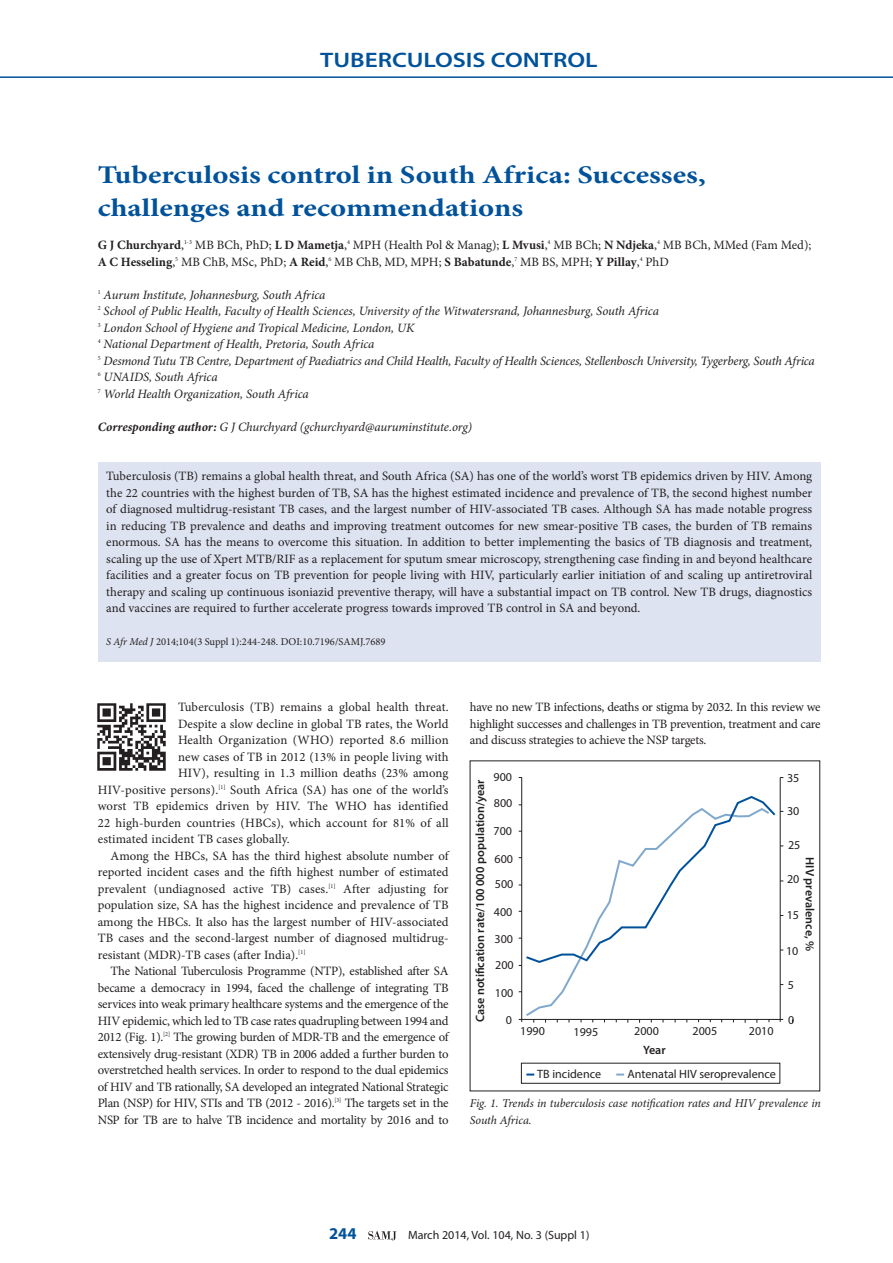
<style>
.page{position:relative;width:893px;height:1263px;background:#fff}
.page>*{position:absolute;margin:0;border:0;box-sizing:border-box;transform-origin:0 0}
.A_HEAD{font:700 25.5px/33px "Minion Pro";color:#01529a;scale:1.2 1}
.t1{font:600 21px "Myriad Pro";color:#01529a;scale:1.2 1}
.t2{font:700 16.5px "Myriad Pro";color:#01529a}
.BODY_TEXT_1ST_PARAGR{font:12.75px/16.5px "Minion Pro";letter-spacing:.01em;color:#231f20;text-align:justify}
.BODY_TEXT_INDENT{font:12.75px/16.5px "Minion Pro";letter-spacing:-.02em;color:#231f20;text-align:justify}
.AUTHORS_DETAILS{font:italic 12.75px "Minion Pro";letter-spacing:-.01em;color:#231f20}
.AUTHORS_NAME_UNDER_A{font:12.75px/16.5px "Minion Pro";color:#231f20}
.CORRESPONDING_AUTHOR{font:italic 12.75px "Minion Pro";letter-spacing:-.015em;color:#231f20}
.t3{font:12px "Myriad Pro";color:#231f20}
.CAPTIONS{font:italic 12px/16.5px "Minion Pro";letter-spacing:-.005em;color:#231f20}
.t4{font:600 12px "Myriad Pro";color:#231f20}
.S_AFR_MED{font:10.5px "Minion Pro";color:#231f20}
.s1{font-weight:700}
.s2{font-style:italic}
</style>
<div class="page">
<hr style="left:0;top:76px;width:893px;height:2px;background:#01529a">
<svg style="left:368px;top:1231px;width:29px;height:9px"></svg>
<div style="left:98px;top:462px;width:723px;height:200px;background:#dde3f0"></div>
<img style="left:98px;top:703px;width:67px;height:67px">
<hr style="left:521px;top:777px;width:1px;height:245px;background:#231f20">
<hr style="left:519px;top:1019px;width:264px;height:1px;background:#231f20">
<hr style="left:780px;top:777px;width:1px;height:245px;background:#231f20">
<svg style="left:519px;top:795px;width:264px;height:171px"></svg>
<svg style="left:526px;top:1073px;width:8px;height:2px"></svg>
<svg style="left:616px;top:1073px;width:8px;height:2px"></svg>
<svg style="left:526px;top:808px;width:243px;height:208px"></svg>
<h2 class="t1" style="left:320px;top:47px;width:233px">TUBERCULOSIS CONTROL</h2>
<h1 class="A_HEAD" style="left:98px;top:158px;width:508px">Tuberculosis control in South Africa: Successes, challenges and recommendations</h1>
<p class="AUTHORS_NAME_UNDER_A" style="left:98px;top:237px;width:715px"><span class="s1">G J Churchyard</span>,<sup>1-3</sup> MB BCh, PhD; <span class="s1">L D Mametja</span>,<sup>4</sup> MPH (Health Pol &amp; Manag); <span class="s1">L Mvusi</span>,<sup>4</sup> MB BCh; <span class="s1">N Ndjeka</span>,<sup>4</sup> MB BCh, MMed (Fam Med);<br><span class="s1">A C Hesseling</span>,<sup>5</sup> MB ChB, MSc, PhD; <span class="s1">A Reid</span>,<sup>6</sup> MB ChB, MD, MPH; <span class="s1">S Babatunde</span>,<sup>7</sup> MB BS, MPH; <span class="s1">Y Pillay</span>,<sup>4</sup> PhD</p>
<p class="AUTHORS_DETAILS" style="left:98px;top:286px;width:229px"><sup>1</sup> Aurum Institute, Johannesburg, South Africa</p>
<p class="AUTHORS_DETAILS" style="left:98px;top:302px;width:563px"><sup>2</sup> School of Public Health, Faculty of Health Sciences, University of the Witwatersrand, Johannesburg, South Africa</p>
<p class="AUTHORS_DETAILS" style="left:98px;top:319px;width:318px"><sup>3</sup> London School of Hygiene and Tropical Medicine, London, UK</p>
<p class="AUTHORS_DETAILS" style="left:98px;top:335px;width:278px"><sup>4</sup> National Department of Health, Pretoria, South Africa</p>
<p class="AUTHORS_DETAILS" style="left:98px;top:352px;width:719px"><sup>5</sup> Desmond Tutu TB Centre, Department of Paediatrics and Child Health, Faculty of Health Sciences, Stellenbosch University, Tygerberg, South Africa</p>
<p class="AUTHORS_DETAILS" style="left:98px;top:368px;width:121px"><sup>6</sup> UNAIDS, South Africa</p>
<p class="AUTHORS_DETAILS" style="left:98px;top:385px;width:213px"><sup>7</sup> World Health Organization, South Africa</p>
<p class="CORRESPONDING_AUTHOR" style="left:98px;top:418px;width:376px"><span class="s1">Corresponding author:</span> G J Churchyard (gchurchyard@auruminstitute.org)</p>
<p class="BODY_TEXT_1ST_PARAGR" style="left:106px;top:468px;width:707px">Tuberculosis (TB) remains a global health threat, and South Africa (SA) has one of the world’s worst TB epidemics driven by HIV. Among the 22 countries with the highest burden of TB, SA has the highest estimated incidence and prevalence of TB, the second highest number of diagnosed multidrug-resistant TB cases, and the largest number of HIV-associated TB cases. Although SA has made notable progress in reducing TB prevalence and deaths and improving treatment outcomes for new smear-positive TB cases, the burden of TB remains enormous. SA has the means to overcome this situation. In addition to better implementing the basics of TB diagnosis and treatment, scaling up the use of Xpert MTB/RIF as a replacement for sputum smear microscopy, strengthening case finding in and beyond healthcare facilities and a greater focus on TB prevention for people living with HIV, particularly earlier initiation of and scaling up antiretroviral therapy and scaling up continuous isoniazid preventive therapy, will have a substantial impact on TB control. New TB drugs, diagnostics and vaccines are required to further accelerate progress towards improved TB control in SA and beyond.</p>
<p class="S_AFR_MED" style="left:106px;top:635px;width:281px"><span class="s2">S Afr Med J</span> 2014;104(3 Suppl 1):244-248. DOI:10.7196/SAMJ.7689</p>
<p class="BODY_TEXT_1ST_PARAGR" style="left:178px;top:699px;width:272px">Tuberculosis (TB) remains a global health threat.</p>
<p class="BODY_TEXT_1ST_PARAGR" style="left:178px;top:715px;width:272px">Despite a slow decline in global TB rates, the World</p>
<p class="BODY_TEXT_1ST_PARAGR" style="left:178px;top:732px;width:272px">Health Organization (WHO) reported 8.6 million</p>
<p class="BODY_TEXT_1ST_PARAGR" style="left:178px;top:748px;width:272px">new cases of TB in 2012 (13% in people living with</p>
<p class="BODY_TEXT_1ST_PARAGR" style="left:178px;top:765px;width:272px">HIV), resulting in 1.3 million deaths (23% among</p>
<p class="BODY_TEXT_1ST_PARAGR" style="left:98px;top:781px;width:352px">HIV-positive persons).<sup>[1]</sup> South Africa (SA) has one of the world’s</p>
<p class="BODY_TEXT_1ST_PARAGR" style="left:98px;top:798px;width:352px">worst TB epidemics driven by HIV. The WHO has identified</p>
<p class="BODY_TEXT_1ST_PARAGR" style="left:98px;top:814px;width:352px">22 high-burden countries (HBCs), which account for 81% of all</p>
<p class="BODY_TEXT_1ST_PARAGR" style="left:98px;top:831px;width:193px">estimated incident TB cases globally.</p>
<p class="BODY_TEXT_INDENT" style="left:98px;top:847px;width:352px;text-indent:13px">Among the HBCs, SA has the third highest absolute number of reported incident cases and the fifth highest number of estimated prevalent (undiagnosed active TB) cases.<sup>[1]</sup> After adjusting for population size, SA has the highest incidence and prevalence of TB among the HBCs. It also has the largest number of HIV-associated TB cases and the second-largest number of diagnosed multidrug&shy;resistant (MDR)-TB cases (after India).<sup>[1]</sup></p>
<p class="BODY_TEXT_INDENT" style="left:98px;top:963px;width:352px;text-indent:13px">The National Tuberculosis Programme (NTP), established after SA became a democracy in 1994, faced the challenge of integrating TB services into weak primary healthcare systems and the emergence of the HIV epidemic, which led to TB case rates quadrupling between 1994 and 2012 (Fig. 1).<sup>[2]</sup> The growing burden of MDR-TB and the emergence of extensively drug-resistant (XDR) TB in 2006 added a further burden to overstretched health services. In order to respond to the dual epidemics of HIV and TB rationally, SA developed an integrated National Strategic Plan (NSP) for HIV, STIs and TB (2012 - 2016).<sup>[3]</sup> The targets set in the NSP for TB are to halve TB incidence and mortality by 2016 and to</p>
<p class="BODY_TEXT_INDENT" style="left:470px;top:699px;width:352px">have no new TB infections, deaths or stigma by 2032. In this review we highlight successes and challenges in TB prevention, treatment and care and discuss strategies to achieve the NSP targets.</p>
<p class="t3" style="left:494px;top:770px;width:20px">900</p>
<p class="t4" style="left:472px;top:1022px;width:244px;rotate:-90deg">Case noti cation rate/100 000 population/year</p>
<p class="t3" style="left:494px;top:796px;width:20px">800</p>
<p class="t3" style="left:494px;top:824px;width:20px">700</p>
<p class="t3" style="left:495px;top:851px;width:20px">600</p>
<p class="t3" style="left:495px;top:876px;width:20px">500</p>
<p class="t3" style="left:494px;top:904px;width:20px">400</p>
<p class="t3" style="left:495px;top:931px;width:20px">300</p>
<p class="t3" style="left:495px;top:958px;width:20px">200</p>
<p class="t3" style="left:495px;top:986px;width:20px">100</p>
<p class="t3" style="left:506px;top:1012px;width:8px">0</p>
<p class="t3" style="left:520px;top:1023px;width:26px">1990</p>
<p class="t3" style="left:573px;top:1024px;width:26px">1995</p>
<p class="t3" style="left:634px;top:1024px;width:26px">2000</p>
<p class="t3" style="left:693px;top:1023px;width:26px">2005</p>
<p class="t3" style="left:749px;top:1023px;width:26px">2010</p>
<p class="t4" style="left:643px;top:1042px;width:24px">Year</p>
<p class="t3" style="left:537px;top:1067px;width:65px">TB incidence</p>
<p class="t3" style="left:628px;top:1067px;width:150px">Antenatal HIV seroprevalence</p>
<p class="t3" style="left:787px;top:770px;width:14px">35</p>
<p class="t3" style="left:787px;top:803px;width:14px">30</p>
<p class="t3" style="left:788px;top:837px;width:14px">25</p>
<p class="t4" style="left:817px;top:857px;width:95px;rotate:90deg">HIV prevalence, %</p>
<p class="t3" style="left:787px;top:871px;width:14px">20</p>
<p class="t3" style="left:787px;top:907px;width:14px">15</p>
<p class="t3" style="left:786px;top:943px;width:14px">10</p>
<p class="t3" style="left:788px;top:977px;width:8px">5</p>
<p class="t3" style="left:788px;top:1013px;width:8px">0</p>
<p class="CAPTIONS" style="left:470px;top:1095px;width:352px">Fig. 1. Trends in tuberculosis case notification rates and HIV prevalence in<br>South Africa.</p>
<p class="t2" style="left:329px;top:1224px;width:29px">244</p>
<p class="t3" style="left:408px;top:1229px;width:183px">March 2014, Vol. 104, No. 3 (Suppl 1)</p>
</div>
